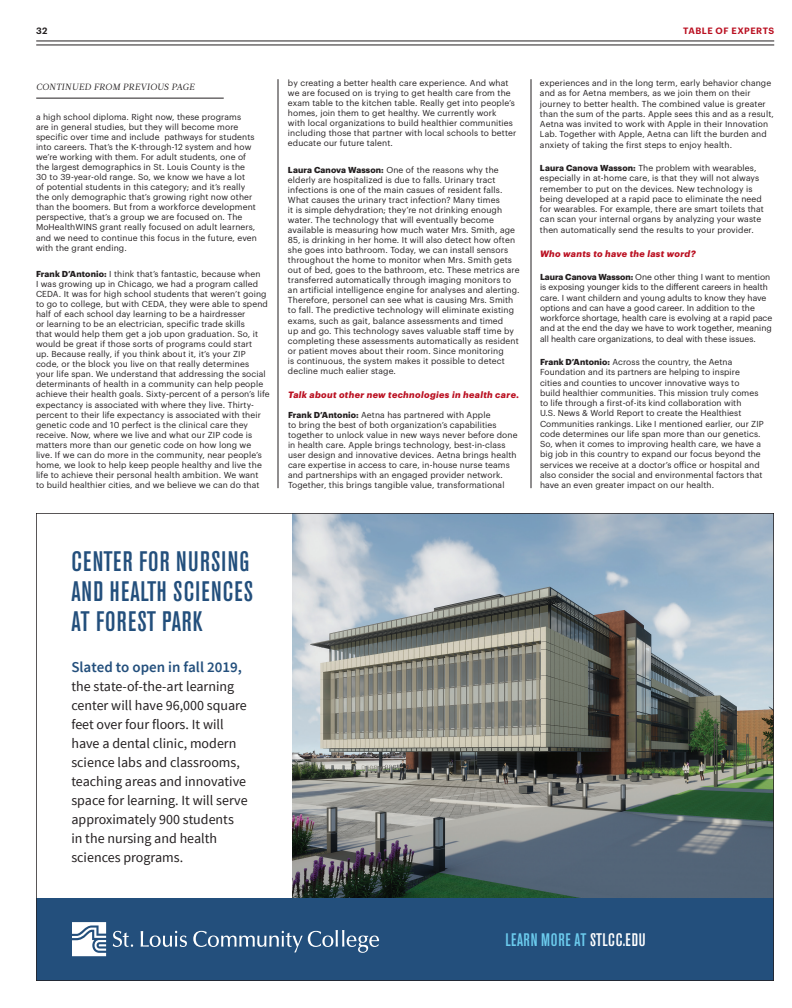
<style>
.page{position:relative;width:792px;height:1008px;background:#fff}
.page>*{position:absolute;margin:0;border:0;box-sizing:border-box;transform-origin:0 0}
.t1{font:500 condensed 28px/30px "Akzidenz Grotesk BE";letter-spacing:.04em;color:#234f7c}
.t2{font:500 condensed 18px "Akzidenz Grotesk BE";letter-spacing:.035em;color:#6bcbed}
.t3{font:600 15px "Source Sans Pro";color:#234f7c}
.t4{font:14px/19px "Source Sans Pro";color:#231f20}
.t5{font:italic 700 9px "Graphik";letter-spacing:.04em;color:#ba1021}
.t6{font:italic 9px "Acta";letter-spacing:.03em;color:#231f20}
.t7{font:600 9px "Graphik";letter-spacing:.055em;color:#ba1021}
.t8{font:600 9px "Graphik";color:#231f20}
.t9{font:8.5px/10.1px "Graphik";letter-spacing:.015em;color:#231f20}
.s1{font-weight:700}
.s2{color:#fff}
</style>
<div class="page">
<hr style="left:36px;top:41px;width:738px;height:1px;background:#231f20">
<hr style="left:36px;top:45px;width:738px;height:1px;background:#231f20">
<hr style="left:36px;top:98px;width:188px;height:1px;background:#231f20">
<hr style="left:278px;top:79px;width:1px;height:409px;background:#231f20">
<hr style="left:531px;top:79px;width:1px;height:409px;background:#231f20">
<img style="left:293px;top:515px;width:479px;height:383px">
<div style="left:36px;top:898px;width:738px;height:83px;background:#234f7c"></div>
<svg style="left:72px;top:922px;width:34px;height:34px"></svg>
<svg style="left:141px;top:931px;width:46px;height:16px"></svg>
<svg style="left:113px;top:931px;width:20px;height:16px"></svg>
<svg style="left:193px;top:930px;width:186px;height:23px"></svg>
<p class="t8" style="left:36px;top:24px;width:13px">32</p>
<p class="t7" style="left:683px;top:24px;width:92px">TABLE OF EXPERTS</p>
<p class="t6" style="left:36px;top:82px;width:160px">CONTINUED FROM PREVIOUS PAGE</p>
<p class="t9" style="left:36px;top:111px;width:222px">a high school diploma. Right now, these programs<br>are in general studies, but they will become more specific over time and include pathways for students into careers. That’s the K-through-12 system and how we’re working with them. For adult students, one of the largest demographics in St. Louis County is the 30 to 39-year-old range. So, we know we have a lot<br>of potential students in this category; and it’s really the only demographic that’s growing right now other than the boomers. But from a workforce development perspective, that’s a group we are focused on. The MoHealthWINS grant really focused on adult learners, and we need to continue this focus in the future, even with the grant ending.</p>
<p class="t9" style="left:36px;top:268px;width:235px"><span class="s1">Frank D’Antonio:</span> I think that’s fantastic, because when<br>I was growing up in Chicago, we had a program called CEDA. It was for high school students that weren’t going to go to college, but with CEDA, they were able to spend half of each school day learning to be a hairdresser<br>or learning to be an electrician, specific trade skills<br>that would help them get a job upon graduation. So, it would be great if those sorts of programs could start<br>up. Because really, if you think about it, it’s your ZIP code, or the block you live on that really determines<br>your life span. We understand that addressing the social determinants of health in a community can help people achieve their health goals. Sixty-percent of a person’s life expectancy is associated with where they live. Thirty&shy;percent to their life expectancy is associated with their genetic code and 10 perfect is the clinical care they receive. Now, where we live and what our ZIP code is matters more than our genetic code on how long we live. If we can do more in the community, near people’s home, we look to help keep people healthy and live the life to achieve their personal health ambition. We want<br>to build healthier cities, and we believe we can do that</p>
<p class="t9" style="left:288px;top:77px;width:230px">by creating a better health care experience. And what we are focused on is trying to get health care from the exam table to the kitchen table. Really get into people’s homes, join them to get healthy. We currently work<br>with local organizations to build healthier communities including those that partner with local schools to better educate our future talent.</p>
<p class="t9" style="left:288px;top:164px;width:233px"><span class="s1">Laura Canova Wasson:</span> One of the reasons why the elderly are hospitalized is due to falls. Urinary tract infections is one of the main casues of resident falls.<br>What causes the urinary tract infection? Many times<br>it is simple dehydration; they’re not drinking enough water. The technology that will eventually become available is measuring how much water Mrs. Smith, age 85, is drinking in her home. It will also detect how often she goes into bathroom. Today, we can install sensors throughout the home to monitor when Mrs. Smith gets out of bed, goes to the bathroom, etc. These metrics are transferred automatically through imaging monitors to an artificial intelligence engine for analyses and alerting.<br>Therefore, personel can see what is causing Mrs. Smith to fall. The predictive technology will eliminate existing exams, such as gait, balance assessments and timed<br>up and go. This technology saves valuable staff time by completing these assessments automatically as resident or patient moves about their room. Since monitoring<br>is continuous, the system makes it possible to detect decline much ealier stage.</p>
<p class="t5" style="left:288px;top:387px;width:233px">Talk about other new technologies in health care.</p>
<p class="t9" style="left:288px;top:409px;width:231px"><span class="s1">Frank D’Antonio:</span> Aetna has partnered with Apple<br>to bring the best of both organization’s capabilities together to unlock value in new ways never before done in health care. Apple brings technology, best-in-class user design and innovative devices. Aetna brings health care expertise in access to care, in-house nurse teams and partnerships with an engaged provider network.<br>Together, this brings tangible value, transformational</p>
<p class="t9" style="left:540px;top:77px;width:235px">experiences and in the long term, early behavior change and as for Aetna members, as we join them on their journey to better health. The combined value is greater than the sum of the parts. Apple sees this and as a result, Aetna was invited to work with Apple in their Innovation Lab. Together with Apple, Aetna can lift the burden and anxiety of taking the first steps to enjoy health.</p>
<p class="t9" style="left:540px;top:162px;width:225px"><span class="s1">Laura Canova Wasson:</span> The problem with wearables, especially in at-home care, is that they will not always remember to put on the devices. New technology is being developed at a rapid pace to eliminate the need for wearables. For example, there are smart toilets that can scan your internal organs by analyzing your waste then automatically send the results to your provider.</p>
<p class="t5" style="left:540px;top:246px;width:157px">Who wants to have the last word?</p>
<p class="t9" style="left:540px;top:271px;width:234px"><span class="s1">Laura Canova Wasson:</span> One other thing I want to mention is exposing younger kids to the different careers in health care. I want childern and young adults to know they have options and can have a good career. In addition to the workforce shortage, health care is evolving at a rapid pace and at the end the day we have to work together, meaning all health care organizations, to deal with these issues.</p>
<p class="t9" style="left:540px;top:356px;width:225px"><span class="s1">Frank D’Antonio:</span> Across the country, the Aetna Foundation and its partners are helping to inspire<br>cities and counties to uncover innovative ways to<br>build healthier communities. This mission truly comes to life through a first-of-its kind collaboration with<br>U.S. News &amp; World Report to create the Healthiest Communities rankings. Like I mentioned earlier, our ZIP code determines our life span more than our genetics.<br>So, when it comes to improving health care, we have a big job in this country to expand our focus beyond the services we receive at a doctor’s office or hospital and also consider the social and environmental factors that have an even greater impact on our health.</p>
<h1 class="t1" style="left:71px;top:546px;width:183px">CENTER FOR NURSING<br>AND HEALTH SCIENCES<br>AT FOREST PARK</h1>
<h3 class="t3" style="left:71px;top:657px;width:172px">Slated to open in fall 2019,</h3>
<p class="t4" style="left:71px;top:677px;width:178px">the state-of-the-art learning center will have 96,000 square feet over four floors. It will have a dental clinic, modern science labs and classrooms, teaching areas and innovative space for learning. It will serve approximately 900 students in the nursing and health sciences programs.</p>
<h2 class="t2" style="left:505px;top:929px;width:142px">LEARN MORE AT <span class="s2">STLCC.EDU</span></h2>
</div>
